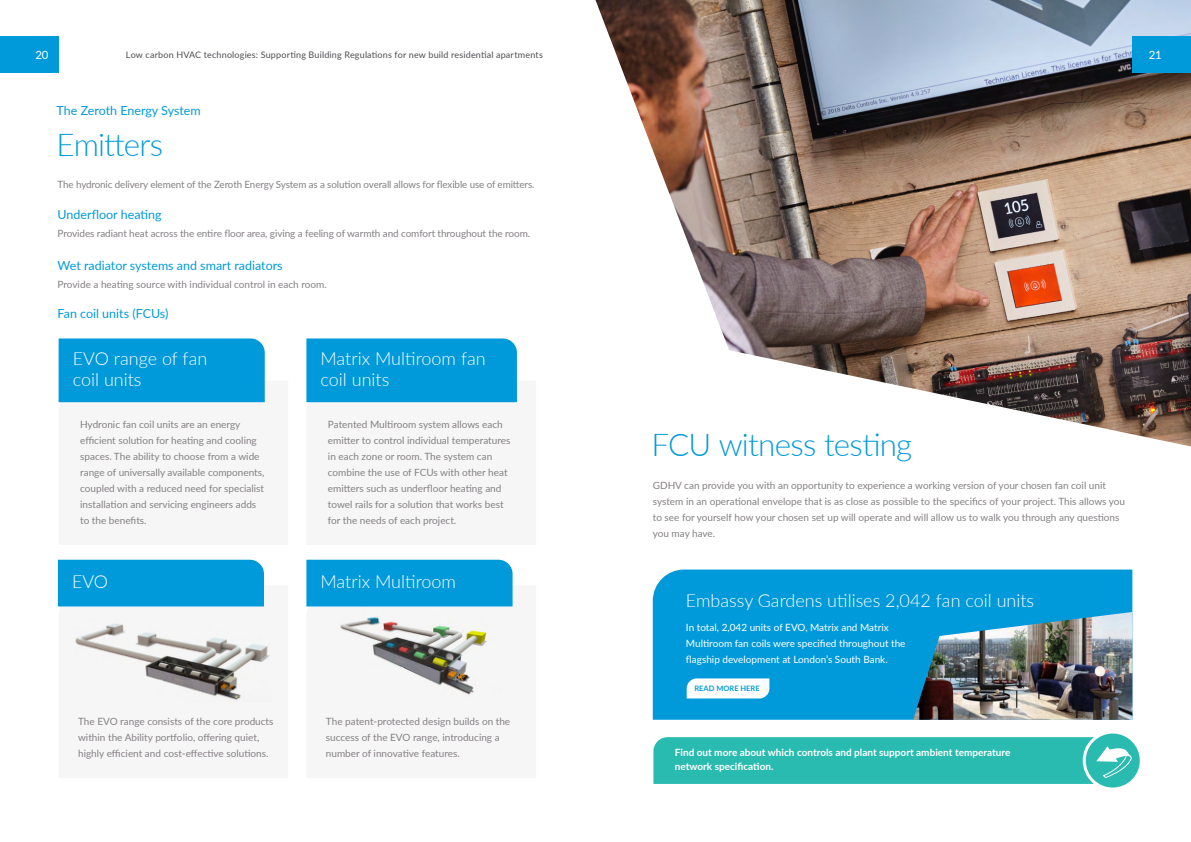
<style>
.page{position:relative;width:1191px;height:842px;background:#fff}
.page>*{position:absolute;margin:0;border:0;box-sizing:border-box;transform-origin:0 0}
.t1{font:300 31.4px "Lato";letter-spacing:-.025em;color:#009ada}
.t2{font:300 18px/21.6px "Lato";color:#fff}
.t3{font:12.5px "Lato";color:#009ada}
.t4{font:11.4px "Lato";color:#fff}
.t5{font:10px/16px "Lato";color:#858085}
.t6{font:10px/16px "Lato";color:#fff}
.t7{font:700 10px/14px "Lato";color:#fff}
.t8{font:9px "Lato";letter-spacing:.02em;color:#4e4d53}
.t9{font:700 7.5px "Lato";color:#009ada}
</style>
<div class="page">
<img style="left:595px;top:0;width:596px;height:446px">
<div style="left:59px;top:606px;width:205px;height:103px;background:#f6f6f6"></div>
<img style="left:68px;top:618px;width:204px;height:90px">
<div style="left:0;top:36px;width:59px;height:37px;background:#009ada"></div>
<div style="left:1132px;top:36px;width:59px;height:37px;background:#009ada"></div>
<div style="left:59px;top:338px;width:206px;height:65px;background:#009ada"></div>
<img style="left:333px;top:606px;width:175px;height:95px">
<div style="left:306px;top:338px;width:211px;height:65px;background:#009ada"></div>
<div style="left:306px;top:560px;width:206px;height:46px;background:#009ada"></div>
<div style="left:58px;top:560px;width:206px;height:46px;background:#009ada"></div>
<div style="left:653px;top:569px;width:479px;height:151px;background:#009ada"></div>
<svg style="left:686px;top:678px;width:83px;height:20px"></svg>
<svg style="left:1084px;top:732px;width:57px;height:57px"></svg>
<div style="left:1082px;top:730px;width:60px;height:60px;border:3px solid #fff;border-radius:50%"></div>
<svg style="left:653px;top:737px;width:479px;height:47px;background:#2fbdb2"></svg>
<img style="left:913px;top:612px;width:219px;height:108px">
<p class="t4" style="left:35px;top:47px;width:15px">20</p>
<p class="t8" style="left:126px;top:48px;width:418px">Low carbon HVAC technologies: Supporting Building Regulations for new build residential apartments</p>
<p class="t4" style="left:1148px;top:47px;width:14px">21</p>
<p class="t3" style="left:57px;top:102px;width:146px">The Zeroth Energy System</p>
<h1 class="t1" style="left:57px;top:123px;width:108px">Emitters</h1>
<p class="t5" style="left:58px;top:176px;width:478px">The hydronic delivery element of the Zeroth Energy System as a solution overall allows for flexible use of emitters.</p>
<p class="t3" style="left:58px;top:206px;width:106px">Underfloor heating</p>
<p class="t5" style="left:58px;top:225px;width:474px">Provides radiant heat across the entire floor area, giving a feeling of warmth and comfort throughout the room.</p>
<p class="t3" style="left:58px;top:256px;width:227px">Wet radiator systems and smart radiators</p>
<p class="t5" style="left:58px;top:276px;width:271px">Provide a heating source with individual control in each room.</p>
<p class="t3" style="left:58px;top:304px;width:112px">Fan coil units (FCUs)</p>
<h2 class="t2" style="left:73px;top:347px;width:136px">EVO range of fan coil units</h2>
<p class="t5" style="left:80px;top:416px;width:186px">Hydronic fan coil units are an energy efficient solution for heating and cooling spaces. The ability to choose from a wide range of universally available components, coupled with a reduced need for specialist installation and servicing engineers adds to the benefits.</p>
<h2 class="t2" style="left:320px;top:347px;width:167px">Matrix Multiroom fan coil units</h2>
<p class="t5" style="left:328px;top:416px;width:184px">Patented Multiroom system allows each emitter to control individual temperatures in each zone or room. The system can combine the use of FCUs with other heat emitters such as underfloor heating and towel rails for a solution that works best for the needs of each project.</p>
<h2 class="t2" style="left:72px;top:570px;width:38px">EVO</h2>
<h2 class="t2" style="left:320px;top:570px;width:137px">Matrix Multiroom</h2>
<p class="t5" style="left:78px;top:713px;width:197px">The EVO range consists of the core products within the Ability portfolio, offering quiet, highly efficient and cost-effective solutions.</p>
<p class="t5" style="left:326px;top:713px;width:186px">The patent-protected design builds on the success of the EVO range, introducing a number of innovative features.</p>
<h1 class="t1" style="left:651px;top:423px;width:262px">FCU witness testing</h1>
<p class="t5" style="left:653px;top:477px;width:474px">GDHV can provide you with an opportunity to experience a working version of your chosen fan coil unit system in an operational envelope that is as close as possible to the specifics of your project. This allows you to see for yourself how your chosen set up will operate and will allow us to walk you through any questions you may have.</p>
<h2 class="t2" style="left:686px;top:589px;width:350px">Embassy Gardens utilises 2,042 fan coil units</h2>
<p class="t6" style="left:686px;top:619px;width:221px">In total, 2,042 units of EVO, Matrix and Matrix<br>Multiroom fan coils were specified throughout the flagship development at London’s South Bank.</p>
<p class="t9" style="left:694px;top:683px;width:67px">READ MORE HERE</p>
<p class="t7" style="left:675px;top:745px;width:337px">Find out more about which controls and plant support ambient temperature network specification.</p>
</div>
